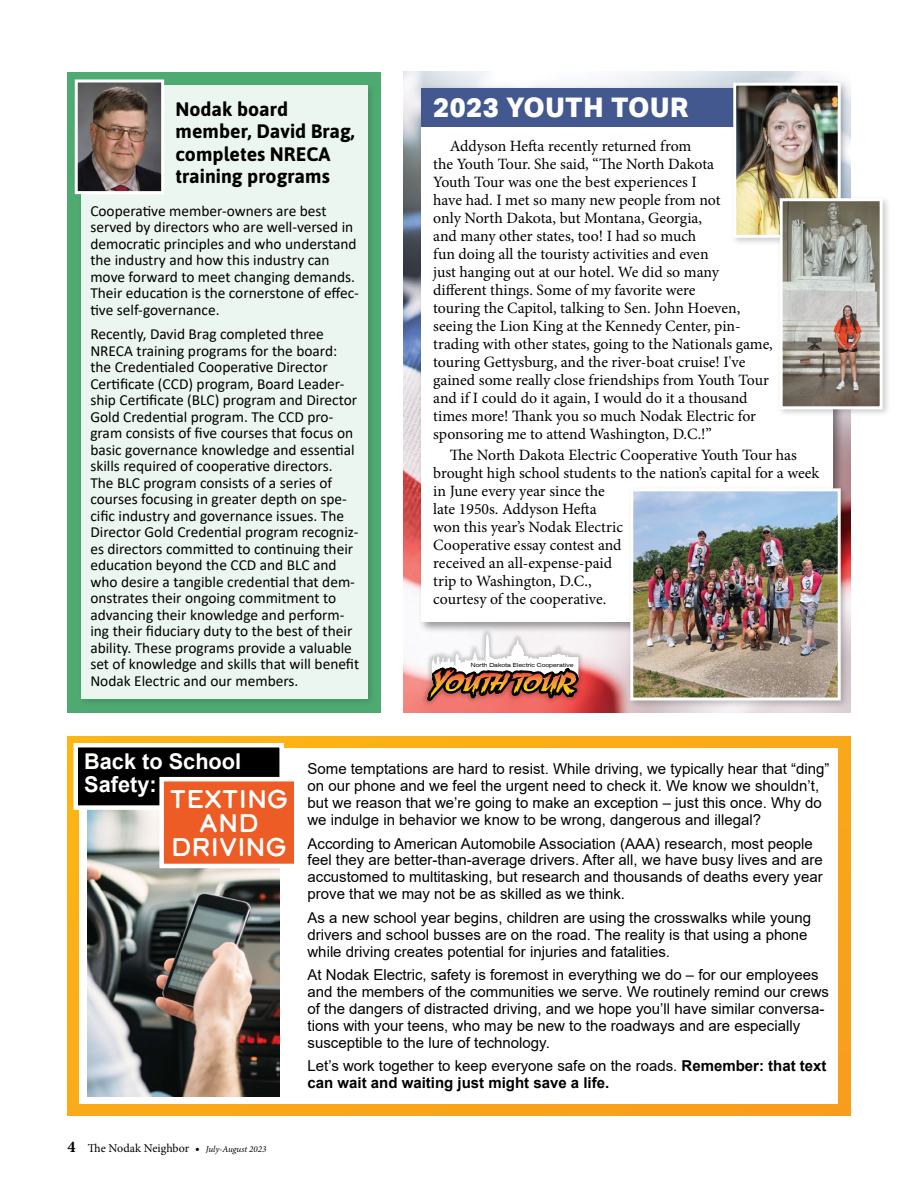
<style>
.page{position:relative;width:918px;height:1188px;background:#fff}
.page>*{position:absolute;margin:0;border:0;box-sizing:border-box;transform-origin:0 0}
.t1{font:800 27px "Aktiv Grotesk";letter-spacing:.02em;color:#fff}
.t2{font:25.5px/24px "Calder Dark";letter-spacing:-.02em;color:#fff;text-align:center}
.t3{font:700 21.75px/22.5px "Arial";color:#fff}
.t4{font:700 19.5px/22.5px "Asap";color:#000}
.t5{font:15.75px/18px "Minion Pro";letter-spacing:-.005em;color:#000}
.t6{font:15.3px/16.5px "Calibri";color:#000}
.t7{font:15px/16.8px "Arial";color:#000}
.t8{font:700 15px/16.8px "Arial";color:#000}
.t9{font:12px "Minion Pro";color:#000}
.t10{font:expanded 5.55px "Swiss 721 BT";color:#000}
.s1{font-weight:700;font-size:16.5px}
.s2{font-style:italic;font-size:9px}
.s3{font-weight:400}
</style>
<div class="page">
<div style="left:68px;top:72px;width:313px;height:640px;background:#4eaa71"></div>
<div style="left:78px;top:82px;width:298px;height:626px;background:#4ba46d"></div>
<div style="left:81px;top:86px;width:287px;height:613px;background:#ecf6f0"></div>
<img style="left:79px;top:84px;width:81px;height:106px">
<div style="left:75px;top:80px;width:89px;height:114px;border:3px solid #fff"></div>
<div style="left:68px;top:737px;width:782px;height:379px;background:linear-gradient(to right,#faaf18,#f8a31b)"></div>
<div style="left:80px;top:749px;width:758px;height:355px;background:#fff"></div>
<img style="left:87px;top:810px;width:192px;height:286px">
<div style="left:76px;top:745px;width:206px;height:63px;background:#000"></div>
<div style="left:74px;top:743px;width:210px;height:67px;border:4px solid #fff"></div>
<div style="left:159px;top:777px;width:139px;height:91px;background:#ec5c24;border:4px solid #fff"></div>
<img style="left:404px;top:72px;width:446px;height:640px">
<div style="left:421px;top:628px;width:163px;height:79px;background:#040506;opacity:.2"></div>
<svg style="left:427px;top:634px;width:152px;height:68px"></svg>
<div style="left:418px;top:85px;width:426px;height:548px;background:#000;opacity:.4"></div>
<div style="left:421px;top:89px;width:412px;height:533px;background:#fff"></div>
<div style="left:421px;top:89px;width:374px;height:38px;background:#42588e"></div>
<div style="left:730px;top:79px;width:119px;height:167px;background:#000;opacity:.2"></div>
<img style="left:737px;top:87px;width:100px;height:147px">
<div style="left:733px;top:83px;width:108px;height:155px;border:3px solid #fff"></div>
<div style="left:627px;top:485px;width:222px;height:224px;background:#000;opacity:.2"></div>
<img style="left:634px;top:492px;width:203px;height:204px">
<div style="left:630px;top:488px;width:211px;height:212px;border:3px solid #fff"></div>
<div style="left:776px;top:195px;width:115px;height:223px;background:#000;opacity:.2"></div>
<img style="left:784px;top:202px;width:95px;height:203px">
<div style="left:780px;top:198px;width:103px;height:211px;border:3px solid #fff"></div>
<p class="t4" style="left:176px;top:97px;width:181px">Nodak board member, David Brag, completes NRECA training programs</p>
<p class="t6" style="left:90px;top:202px;width:270px">Cooperative member-owners are best served by directors who are well-versed in democratic principles and who understand the industry and how this industry can move forward to meet changing demands.<br>Their education is the cornerstone of effec&shy;tive self-governance.</p>
<p class="t6" style="left:90px;top:325px;width:270px">Recently, David Brag completed three NRECA training programs for the board: the Credentialed Cooperative Director Certificate (CCD) program, Board Leader&shy;ship Certificate (BLC) program and Director Gold Credential program. The CCD pro&shy;gram consists of five courses that focus on basic governance knowledge and essential skills required of cooperative directors.<br>The BLC program consists of a series of courses focusing in greater depth on spe&shy;cific industry and governance issues. The Director Gold Credential program recogniz&shy;es directors committed to continuing their education beyond the CCD and BLC and who desire a tangible credential that dem&shy;onstrates their ongoing commitment to advancing their knowledge and perform&shy;ing their fiduciary duty to the best of their ability. These programs provide a valuable set of knowledge and skills that will benefit Nodak Electric and our members.</p>
<h1 class="t1" style="left:433px;top:91px;width:257px">2023 YOUTH TOUR</h1>
<p class="t5" style="left:433px;top:137px;width:341px;text-indent:17px">Addyson Hefta recently returned from<br>the Youth Tour. She said, “The North Dakota<br>Youth Tour was one the best experiences I<br>have had. I met so many new people from not<br>only North Dakota, but Montana, Georgia,<br>and many other states, too! I had so much<br>fun doing all the touristy activities and even<br>just hanging out at our hotel. We did so many different things. Some of my favorite were<br>touring the Capitol, talking to Sen. John Hoeven, seeing the Lion King at the Kennedy Center, pin&shy;trading with other states, going to the Nationals game, touring Gettysburg, and the river-boat cruise! I've gained some really close friendships from Youth Tour and if I could do it again, I would do it a thousand times more! Thank you so much Nodak Electric for sponsoring me to attend Washington, D.C.!”</p>
<p class="t5" style="left:433px;top:446px;width:388px;text-indent:17px">The North Dakota Electric Cooperative Youth Tour has brought high school students to the nation’s capital for a week in June every year since the<br>late 1950s. Addyson Hefta<br>won this year’s Nodak Electric<br>Cooperative essay contest and<br>received an all-expense-paid<br>trip to Washington, D.C.,<br>courtesy of the cooperative.</p>
<p class="t10" style="left:471px;top:662px;width:104px">North Dakota Electric Cooperative</p>
<h3 class="t3" style="left:84px;top:751px;width:159px">Back to School<br>Safety:</h3>
<h2 class="t2" style="left:170px;top:786px;width:120px">TEXTING<br>AND<br>DRIVING</h2>
<p class="t9" style="left:68px;top:1140px;width:200px"><span class="s1">4</span> The Nodak Neighbor • <span class="s2">July-August 2023</span></p>
<p class="t7" style="left:308px;top:761px;width:523px">Some temptations are hard to resist. While driving, we typically hear that “ding” on our phone and we feel the urgent need to check it. We know we shouldn’t, but we reason that we’re going to make an exception – just this once. Why do we indulge in behavior we know to be wrong, dangerous and illegal?</p>
<p class="t7" style="left:308px;top:835px;width:517px">According to American Automobile Association (AAA) research, most people feel they are better-than-average drivers. After all, we have busy lives and are accustomed to multitasking, but research and thousands of deaths every year prove that we may not be as skilled as we think.</p>
<p class="t7" style="left:308px;top:909px;width:505px">As a new school year begins, children are using the crosswalks while young drivers and school busses are on the road. The reality is that using a phone while driving creates potential for injuries and fatalities.</p>
<p class="t7" style="left:308px;top:966px;width:523px">At Nodak Electric, safety is foremost in everything we do – for our employees and the members of the communities we serve. We routinely remind our crews of the dangers of distracted driving, and we hope you’ll have similar conversa&shy;tions with your teens, who may be new to the roadways and are especially susceptible to the lure of technology.</p>
<p class="t8" style="left:308px;top:1058px;width:521px"><span class="s3">Let’s work together to keep everyone safe on the roads.</span> Remember: that text can wait and waiting just might save a life.</p>
</div>
